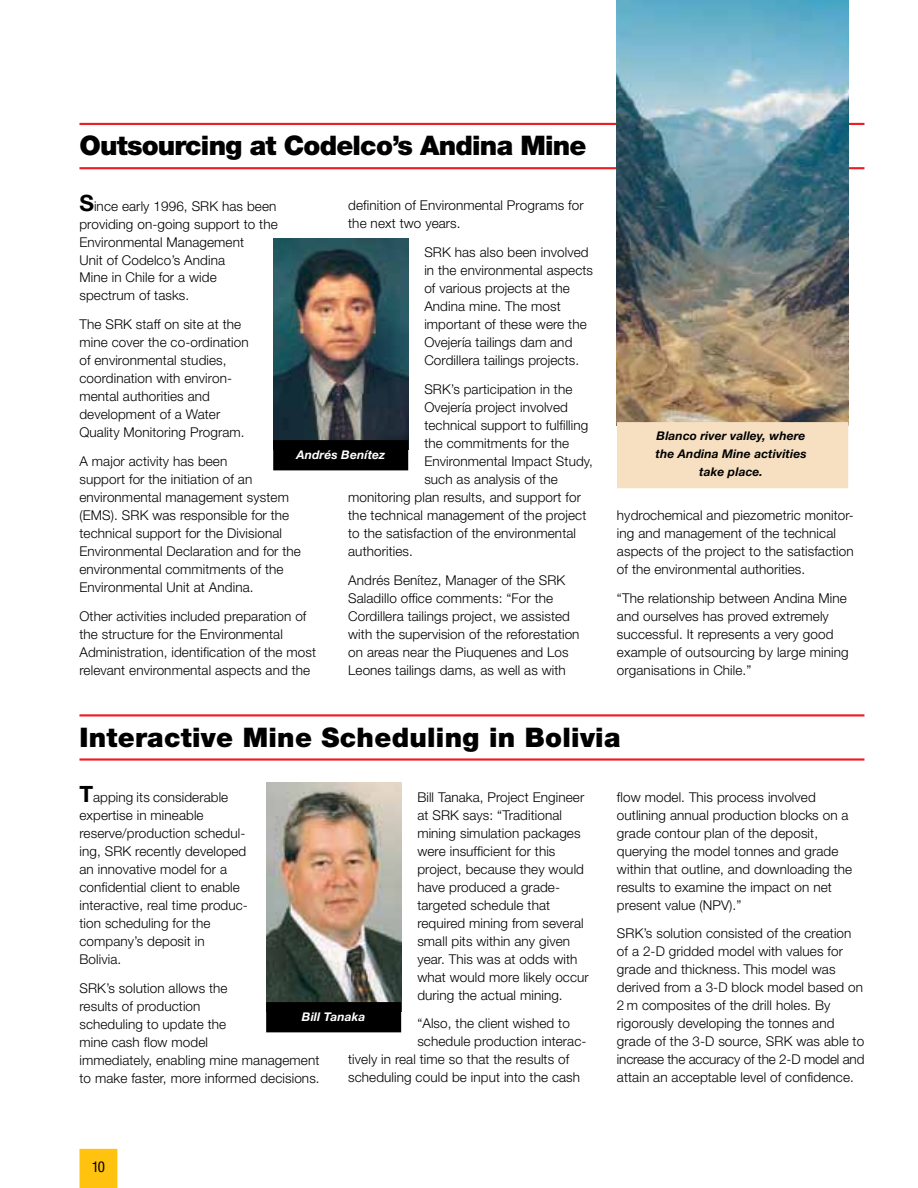
<style>
.page{position:relative;width:918px;height:1188px;background:#fff}
.page>*{position:absolute;margin:0;border:0;box-sizing:border-box;transform-origin:0 0}
.t1{font:900 27px "Helvetica Neue";letter-spacing:.01em;color:#000}
.t2{font:900 27px "Helvetica Neue";letter-spacing:-.03em;color:#000}
.t3{font:condensed 15px "Helvetica Neue";color:#000}
.t4{font:300 13.5px/18px "Helvetica Neue";letter-spacing:.01em;color:#000}
.t5{font:italic 700 12px/18px "Helvetica Neue";letter-spacing:.01em;color:#000;text-align:center}
.t6{font:italic 700 12px "Helvetica Neue";letter-spacing:.01em;color:#fff}
.s1{font-weight:700;font-size:22.5px}
</style>
<div class="page">
<svg style="left:79px;top:1149px;width:38px;height:39px"></svg>
<img style="left:266px;top:783px;width:135px;height:219px">
<img style="left:273px;top:238px;width:135px;height:202px">
<hr style="left:79px;top:123px;width:785px;height:2px;background:#ed1d24">
<hr style="left:79px;top:167px;width:785px;height:2px;background:#ed1d24">
<img style="left:617px;top:0;width:231px;height:422px">
<hr style="left:79px;top:714px;width:785px;height:2px;background:#ed1d24">
<hr style="left:79px;top:758px;width:785px;height:3px;background:#ed1d24">
<div style="left:274px;top:441px;width:134px;height:29px;background:#000"></div>
<div style="left:273px;top:440px;width:135px;height:30px;border:1px solid #000"></div>
<div style="left:267px;top:1003px;width:133px;height:29px;background:#000"></div>
<div style="left:266px;top:1002px;width:135px;height:30px;border:1px solid #000"></div>
<div style="left:618px;top:423px;width:230px;height:65px;background:#f6e0c1"></div>
<div style="left:617px;top:422px;width:231px;height:66px;border:1px solid #f6e0c1"></div>
<h1 class="t2" style="left:79px;top:130px;width:509px">Outsourcing at Codelco’s Andina Mine</h1>
<p class="t4" style="left:79px;top:196px;width:200px"><span class="s1">S</span>ince early 1996, SRK has been providing on-going support to the<br>Environmental Management<br>Unit of Codelco’s Andina<br>Mine in Chile for a wide<br>spectrum of tasks.</p>
<p class="t4" style="left:79px;top:315px;width:171px">The SRK staff on site at the mine cover the co-ordination of environmental studies, coordination with environ&shy;mental authorities and development of a Water<br>Quality Monitoring Program.</p>
<p class="t4" style="left:79px;top:452px;width:223px">A major activity has been<br>support for the initiation of an environmental management system (EMS). SRK was responsible for the technical support for the Divisional Environmental Declaration and for the environmental commitments of the Environmental Unit at Andina.</p>
<p class="t4" style="left:79px;top:607px;width:238px">Other activities included preparation of the structure for the Environmental Administration, identification of the most relevant environmental aspects and the</p>
<p class="t4" style="left:348px;top:196px;width:237px">definition of Environmental Programs for the next two years.</p>
<p class="t4" style="left:424px;top:243px;width:170px">SRK has also been involved in the environmental aspects of various projects at the<br>Andina mine. The most important of these were the<br>Ovejería tailings dam and<br>Cordillera tailings projects.</p>
<p class="t4" style="left:424px;top:380px;width:150px">SRK’s participation in the</p>
<p class="t4" style="left:424px;top:398px;width:145px">Ovejería project involved</p>
<p class="t4" style="left:424px;top:416px;width:165px">technical support to fulfilling</p>
<p class="t4" style="left:424px;top:434px;width:146px">the commitments for the</p>
<p class="t4" style="left:424px;top:452px;width:170px">Environmental Impact Study,</p>
<p class="t4" style="left:424px;top:470px;width:135px">such as analysis of the</p>
<p class="t4" style="left:348px;top:488px;width:234px">monitoring plan results, and support for</p>
<p class="t4" style="left:348px;top:506px;width:240px">the technical management of the project</p>
<p class="t4" style="left:348px;top:524px;width:229px">to the satisfaction of the environmental</p>
<p class="t4" style="left:348px;top:542px;width:66px">authorities.</p>
<p class="t4" style="left:348px;top:571px;width:233px">Andrés Benítez, Manager of the SRK Saladillo office comments: “For the Cordillera tailings project, we assisted with the supervision of the reforestation on areas near the Piuquenes and Los Leones tailings dams, as well as with</p>
<p class="t6" style="left:296px;top:447px;width:90px">Andrés Benítez</p>
<p class="t5" style="left:655px;top:427px;width:153px">Blanco river valley, where the Andina Mine activities take place.</p>
<p class="t4" style="left:617px;top:506px;width:239px">hydrochemical and piezometric monitor&shy;ing and management of the technical aspects of the project to the satisfaction of the environmental authorities.</p>
<p class="t4" style="left:617px;top:589px;width:233px">“The relationship between Andina Mine and ourselves has proved extremely successful. It represents a very good example of outsourcing by large mining organisations in Chile.”</p>
<h1 class="t1" style="left:79px;top:721px;width:543px">Interactive Mine Scheduling in Bolivia</h1>
<p class="t4" style="left:79px;top:788px;width:170px"><span class="s1">T</span>apping its considerable expertise in mineable reserve/production schedul&shy;ing, SRK recently developed an innovative model for a confidential client to enable interactive, real time produc&shy;tion scheduling for the company’s deposit in<br>Bolivia.</p>
<p class="t4" style="left:79px;top:978px;width:242px">SRK’s solution allows the<br>results of production<br>scheduling to update the<br>mine cash flow model<br>immediately, enabling mine management to make faster, more informed decisions.</p>
<p class="t4" style="left:417px;top:788px;width:173px">Bill Tanaka, Project Engineer at SRK says: “Traditional mining simulation packages were insufficient for this project, because they would have produced a grade&shy;targeted schedule that required mining from several small pits within any given year. This was at odds with what would more likely occur during the actual mining.</p>
<p class="t4" style="left:417px;top:1014px;width:154px">“Also, the client wished to</p>
<p class="t4" style="left:417px;top:1032px;width:171px">schedule production interac-</p>
<p class="t4" style="left:348px;top:1050px;width:223px">tively in real time so that the results of</p>
<p class="t4" style="left:348px;top:1068px;width:233px">scheduling could be input into the cash</p>
<p class="t6" style="left:302px;top:1009px;width:65px">Bill Tanaka</p>
<p class="t4" style="left:617px;top:788px;width:237px">flow model. This process involved outlining annual production blocks on a grade contour plan of the deposit, querying the model tonnes and grade within that outline, and downloading the results to examine the impact on net present value (NPV).”</p>
<p class="t4" style="left:617px;top:924px;width:249px">SRK’s solution consisted of the creation of a 2-D gridded model with values for grade and thickness. This model was derived from a 3-D block model based on 2 m composites of the drill holes. By rigorously developing the tonnes and grade of the 3-D source, SRK was able to increase the accuracy of the 2-D model and attain an acceptable level of confidence.</p>
<p class="t3" style="left:92px;top:1158px;width:15px">10</p>
</div>
